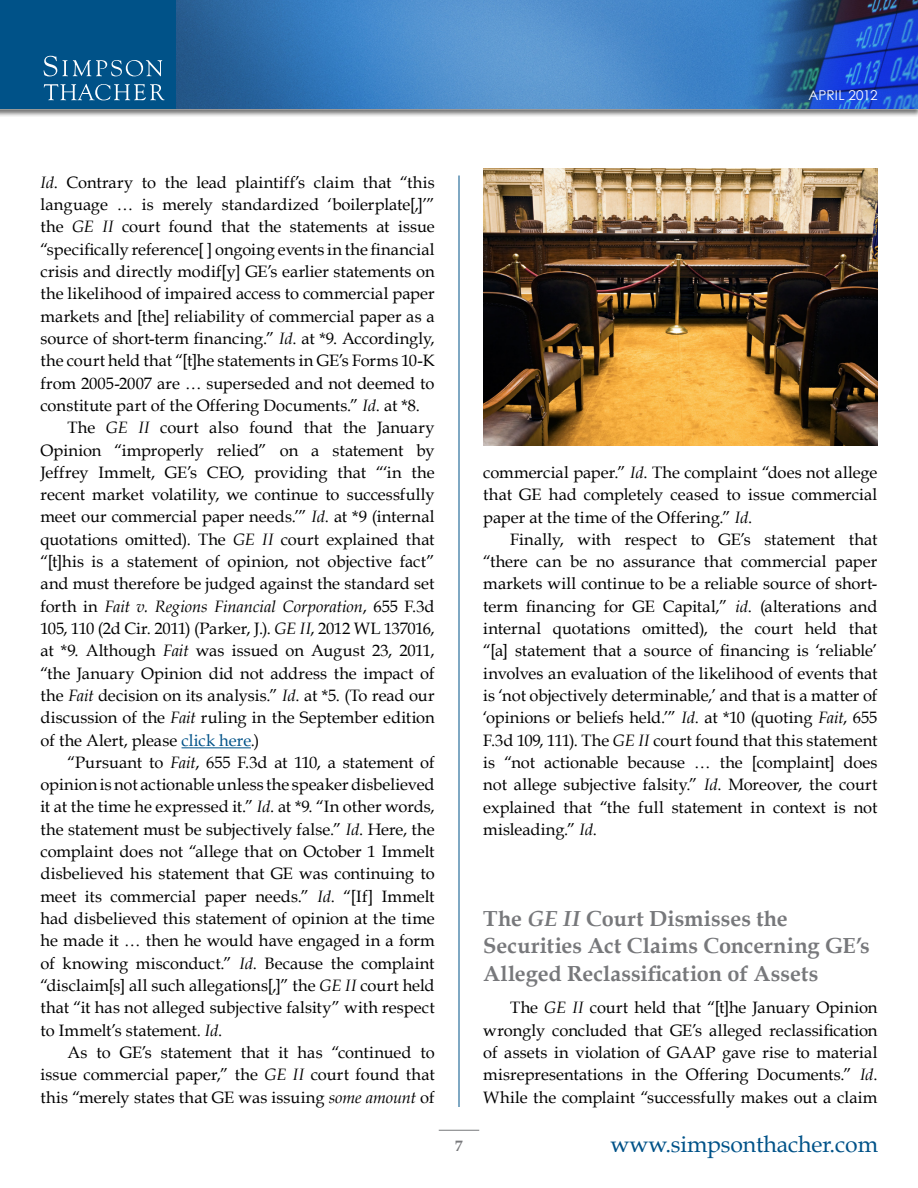
<style>
.page{position:relative;width:918px;height:1188px;background:#fff}
.page>*{position:absolute;margin:0;border:0;box-sizing:border-box;transform-origin:0 0}
.t1{font:22.95px "Book Antiqua";letter-spacing:-.005em;color:#005288}
.t2{font:700 21.75px/27.8px "Book Antiqua";letter-spacing:.005em;color:#77787b}
.t3{font:16.5px/22.4px "Book Antiqua";color:#000;text-align:justify}
.t4{font:italic 16.5px "Book Antiqua";letter-spacing:-.005em;color:#000}
.t5{font:700 15px "Book Antiqua";color:#77787b}
.t6{font:13.5px "Century Gothic";letter-spacing:-.005em;color:#fff}
.s1{font-style:italic}
.s2{font-style:normal}
.s3{color:#005288}
</style>
<div class="page">
<img style="left:0;top:108px;width:918px;height:8px">
<img style="left:177px;top:0;width:741px;height:109px">
<div style="left:0;top:0;width:176px;height:109px;background:#005288"></div>
<svg style="left:44px;top:56px;width:118px;height:20px"></svg>
<svg style="left:44px;top:84px;width:121px;height:16px"></svg>
<hr style="left:459px;top:176px;width:1px;height:931px;background:#005288">
<hr style="left:439px;top:1130px;width:40px;height:1px;background:#77787b">
<hr style="left:182px;top:747px;width:69px;height:1px;background:#005288">
<img style="left:483px;top:169px;width:395px;height:277px">
<p class="t6" style="left:808px;top:87px;width:71px">April 2012</p>
<p class="t3" style="left:40px;top:171px;width:396px"><span class="s1">Id</span>. Contrary to the lead plaintiff’s claim that “this</p>
<p class="t3" style="left:40px;top:193px;width:396px">language … is merely standardized ‘boilerplate[,]’”</p>
<p class="t3" style="left:40px;top:216px;width:396px">the <span class="s1">GE II</span> court found that the statements at issue</p>
<p class="t3" style="left:40px;top:238px;width:396px">“specifically reference[ ] ongoing events in the financial</p>
<p class="t3" style="left:40px;top:260px;width:396px">crisis and directly modif[y] GE’s earlier statements on</p>
<p class="t3" style="left:40px;top:283px;width:396px">the likelihood of impaired access to commercial paper</p>
<p class="t3" style="left:40px;top:305px;width:396px">markets and [the] reliability of commercial paper as a</p>
<p class="t3" style="left:40px;top:327px;width:396px">source of short-term financing.” <span class="s1">Id</span>. at *9. Accordingly,</p>
<p class="t3" style="left:40px;top:350px;width:396px">the court held that “[t]he statements in GE’s Forms 10-K</p>
<p class="t3" style="left:40px;top:372px;width:396px">from 2005-2007 are … superseded and not deemed to</p>
<p class="t3" style="left:40px;top:394px;width:381px">constitute part of the Offering Documents.” <span class="s1">Id</span>. at *8.</p>
<p class="t3" style="left:67px;top:416px;width:369px">The <span class="s1">GE II</span> court also found that the January</p>
<p class="t3" style="left:40px;top:439px;width:396px">Opinion “improperly relied” on a statement by</p>
<p class="t3" style="left:40px;top:461px;width:396px">Jeffrey Immelt, GE’s CEO, providing that “‘in the</p>
<p class="t3" style="left:40px;top:483px;width:396px">recent market volatility, we continue to successfully</p>
<p class="t3" style="left:40px;top:506px;width:396px">meet our commercial paper needs.’” <span class="s1">Id</span>. at *9 (internal</p>
<p class="t3" style="left:40px;top:528px;width:396px">quotations omitted). The <span class="s1">GE II</span> court explained that</p>
<p class="t3" style="left:40px;top:550px;width:396px">“[t]his is a statement of opinion, not objective fact”</p>
<p class="t3" style="left:40px;top:573px;width:396px">and must therefore be judged against the standard set</p>
<p class="t4" style="left:40px;top:597px;width:396px"><span class="s2">forth in</span> Fait v. Regions Financial Corporation<span class="s2">, 655 F.3d</span></p>
<p class="t3" style="left:40px;top:617px;width:396px">105, 110 (2d Cir. 2011) (Parker, J.). <span class="s1">GE II</span>, 2012 WL 137016,</p>
<p class="t3" style="left:40px;top:640px;width:396px">at *9. Although <span class="s1">Fait</span> was issued on August 23, 2011,</p>
<p class="t3" style="left:40px;top:662px;width:396px">“the January Opinion did not address the impact of</p>
<p class="t3" style="left:40px;top:684px;width:396px">the <span class="s1">Fait</span> decision on its analysis.” <span class="s1">Id</span>. at *5. (To read our</p>
<p class="t3" style="left:41px;top:706px;width:396px">discussion of the <span class="s1">Fait</span> ruling in the September edition</p>
<p class="t3" style="left:41px;top:729px;width:220px">of the Alert, please <span class="s3">click here</span>.)</p>
<p class="t3" style="left:67px;top:751px;width:369px">“Pursuant to <span class="s1">Fait</span>, 655 F.3d at 110, a statement of</p>
<p class="t3" style="left:41px;top:773px;width:396px">opinion is not actionable unless the speaker disbelieved</p>
<p class="t3" style="left:41px;top:796px;width:396px">it at the time he expressed it.” <span class="s1">Id</span>. at *9. “In other words,</p>
<p class="t3" style="left:41px;top:818px;width:396px">the statement must be subjectively false.” <span class="s1">Id</span>. Here, the</p>
<p class="t3" style="left:41px;top:840px;width:396px">complaint does not “allege that on October 1 Immelt</p>
<p class="t3" style="left:41px;top:863px;width:396px">disbelieved his statement that GE was continuing to</p>
<p class="t3" style="left:41px;top:885px;width:396px">meet its commercial paper needs.” <span class="s1">Id</span>. “[If] Immelt</p>
<p class="t3" style="left:41px;top:907px;width:396px">had disbelieved this statement of opinion at the time</p>
<p class="t3" style="left:41px;top:930px;width:396px">he made it … then he would have engaged in a form</p>
<p class="t3" style="left:41px;top:952px;width:396px">of knowing misconduct.” <span class="s1">Id</span>. Because the complaint</p>
<p class="t3" style="left:41px;top:974px;width:396px">“disclaim[s] all such allegations[,]” the <span class="s1">GE II</span> court held</p>
<p class="t3" style="left:41px;top:997px;width:396px">that “it has not alleged subjective falsity” with respect</p>
<p class="t3" style="left:41px;top:1019px;width:183px">to Immelt’s statement. <span class="s1">Id</span>.</p>
<p class="t3" style="left:68px;top:1041px;width:369px">As to GE’s statement that it has “continued to</p>
<p class="t3" style="left:41px;top:1063px;width:396px">issue commercial paper,” the <span class="s1">GE II</span> court found that</p>
<p class="t3" style="left:41px;top:1086px;width:396px">this “merely states that GE was issuing <span class="s1">some amount</span> of</p>
<p class="t3" style="left:483px;top:461px;width:396px">commercial paper.” <span class="s1">Id</span>. The complaint “does not allege that GE had completely ceased to issue commercial paper at the time of the Offering.” <span class="s1">Id</span>.</p>
<p class="t3" style="left:483px;top:528px;width:396px;text-indent:27px">Finally, with respect to GE’s statement that “there can be no assurance that commercial paper markets will continue to be a reliable source of short&shy;term financing for GE Capital,” <span class="s1">id</span>. (alterations and internal quotations omitted), the court held that “[a] statement that a source of financing is ‘reliable’ involves an evaluation of the likelihood of events that is ‘not objectively determinable,’ and that is a matter of ‘opinions or beliefs held.’” <span class="s1">Id</span>. at *10 (quoting <span class="s1">Fait</span>, 655<br>F.3d 109, 111). The <span class="s1">GE II</span> court found that this statement is “not actionable because … the [complaint] does not allege subjective falsity.” <span class="s1">Id</span>. Moreover, the court explained that “the full statement in context is not misleading.” <span class="s1">Id</span>.</p>
<p class="t5" style="left:455px;top:1137px;width:9px">7</p>
<h2 class="t2" style="left:483px;top:904px;width:388px">The <span class="s1">GE II</span> Court Dismisses the<br>Securities Act Claims Concerning GE’s<br>Alleged Reclassification of Assets</h2>
<p class="t3" style="left:483px;top:997px;width:396px;text-indent:27px">The <span class="s1">GE II</span> court held that “[t]he January Opinion wrongly concluded that GE’s alleged reclassification of assets in violation of GAAP gave rise to material misrepresentations in the Offering Documents.” <span class="s1">Id</span>.<br>While the complaint “successfully makes out a claim</p>
<h1 class="t1" style="left:610px;top:1130px;width:269px">www.simpsonthacher.com</h1>
</div>
